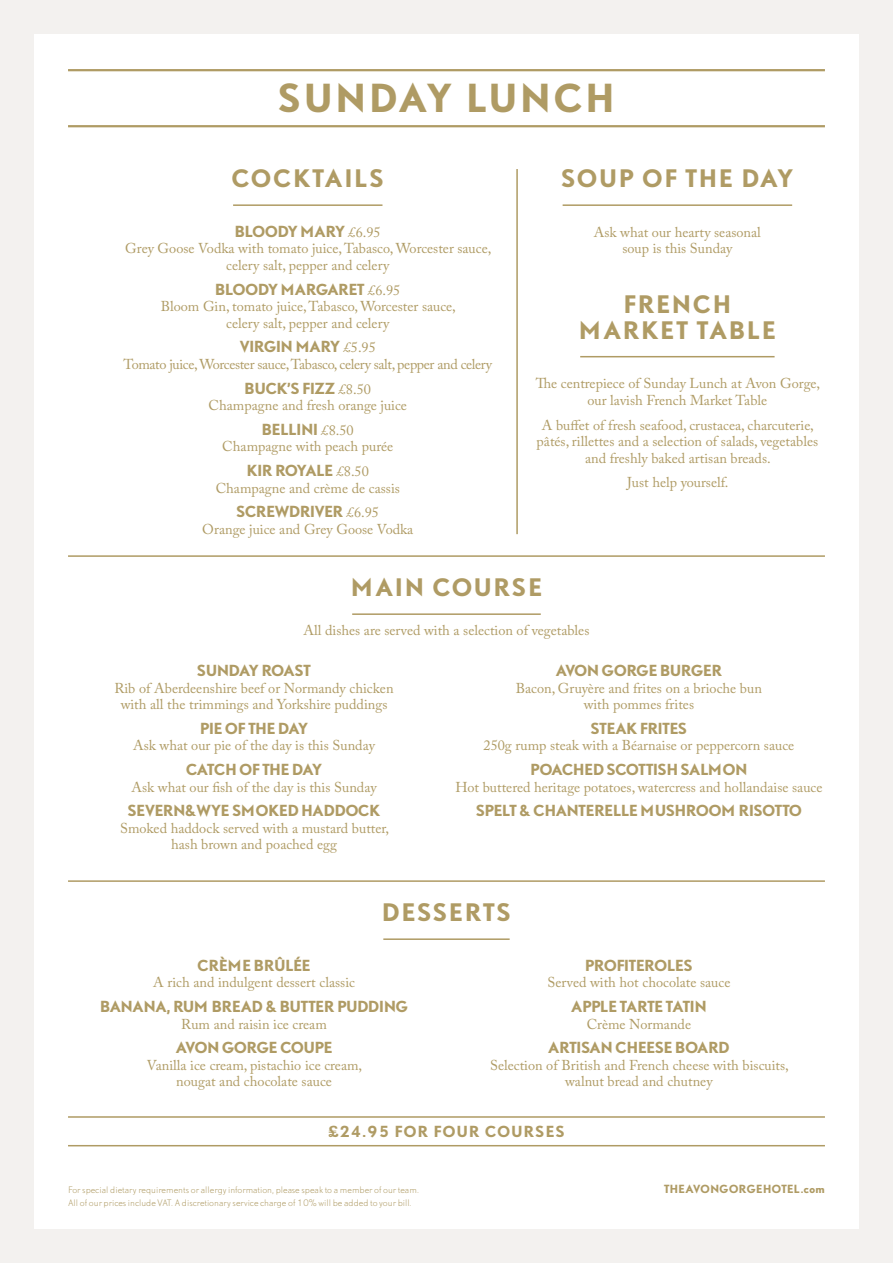
<style>
.page{position:relative;width:893px;height:1263px;background:#f3f1ef}
.page>*{position:absolute;margin:0;border:0;box-sizing:border-box;transform-origin:0 0}
.Didot_Body{font:700 36px "DTL Nobel T";letter-spacing:.1em;color:#af9b64}
.Didot_Body-2{font:700 22.5px/26.2px "DTL Nobel T";letter-spacing:.1em;color:#af9b64;text-align:center}
.Didot_Body-3{font:14.25px/16.5px "Adobe Caslon Pro";color:#af9b64;text-align:center}
.Didot_Body-4{font:700 14.25px/16.5px "DTL Nobel T";color:#af9b64;text-align:center}
.Didot_Body-5{font:14.25px/16.5px "Adobe Caslon Pro";letter-spacing:-.025em;color:#af9b64;text-align:center}
.Didot_Body-6{font:700 14.25px "DTL Nobel T";letter-spacing:.1em;color:#af9b64}
.Didot_Body-7{font:700 10.5px "DTL Nobel T";letter-spacing:.05em;color:#af9b64}
.Didot_Body-8{font:300 8.4px "DTL Nobel T";color:#af9b64}
.s1{font-family:"DTL Nobel T";font-weight:700}
.s2{font-family:"Adobe Caslon Pro";font-weight:400}
</style>
<div class="page">
<div style="left:34px;top:34px;width:825px;height:1195px;background:#fff"></div>
<hr style="left:68px;top:1116px;width:757px;height:2px;background:#af9b64">
<hr style="left:68px;top:1145px;width:757px;height:1px;background:#af9b64">
<hr style="left:233px;top:204px;width:149px;height:2px;background:#af9b64">
<hr style="left:352px;top:613px;width:189px;height:2px;background:#af9b64">
<hr style="left:383px;top:938px;width:127px;height:2px;background:#af9b64">
<hr style="left:563px;top:204px;width:229px;height:2px;background:#af9b64">
<hr style="left:580px;top:356px;width:195px;height:1px;background:#af9b64">
<hr style="left:68px;top:69px;width:757px;height:2px;background:#af9b64">
<hr style="left:68px;top:125px;width:757px;height:2px;background:#af9b64">
<hr style="left:516px;top:169px;width:2px;height:365px;background:#af9b64">
<hr style="left:68px;top:555px;width:757px;height:2px;background:#af9b64">
<hr style="left:68px;top:880px;width:757px;height:2px;background:#af9b64">
<p class="Didot_Body" style="left:279px;top:73px;width:337px">SUNDAY LUNCH</p>
<p class="Didot_Body-2" style="left:232px;top:165px;width:153px">COCKTAILS</p>
<p class="Didot_Body-3" style="left:125px;top:224px;width:367px"><span class="s1">BLOODY MARY</span> £6.95<br>Grey Goose Vodka with tomato juice, Tabasco, Worcester sauce, celery salt, pepper and celery</p>
<p class="Didot_Body-3" style="left:161px;top:281px;width:297px"><span class="s1">BLOODY MARGARET</span> £6.95<br>Bloom Gin, tomato juice, Tabasco, Worcester sauce, celery salt, pepper and celery</p>
<p class="Didot_Body-5" style="left:123px;top:339px;width:370px"><span class="s1">VIRGIN MARY</span> £5.95<br>Tomato juice, Worcester sauce, Tabasco, celery salt, pepper and celery</p>
<p class="Didot_Body-3" style="left:209px;top:380px;width:200px"><span class="s1">BUCK’S FIZZ</span> £8.50<br>Champagne and fresh orange juice</p>
<p class="Didot_Body-3" style="left:222px;top:422px;width:172px"><span class="s1">BELLINI</span> £8.50<br>Champagne with peach purée</p>
<p class="Didot_Body-3" style="left:216px;top:463px;width:186px"><span class="s1">KIR ROYALE</span> £8.50<br>Champagne and crème de cassis</p>
<p class="Didot_Body-3" style="left:202px;top:504px;width:213px"><span class="s1">SCREWDRIVER</span> £6.95<br>Orange juice and Grey Goose Vodka</p>
<p class="Didot_Body-2" style="left:561px;top:165px;width:233px">SOUP OF THE DAY</p>
<p class="Didot_Body-3" style="left:594px;top:224px;width:168px">Ask what our hearty seasonal soup is this Sunday</p>
<p class="Didot_Body-2" style="left:579px;top:290px;width:198px">FRENCH<br>MARKET TABLE</p>
<p class="Didot_Body-3" style="left:536px;top:375px;width:286px">The centrepiece of Sunday Lunch at Avon Gorge, our lavish French Market Table</p>
<p class="Didot_Body-3" style="left:537px;top:416px;width:283px">A buffet of fresh seafood, crustacea, charcuterie, pâtés, rillettes and a selection of salads, vegetables and freshly baked artisan breads.</p>
<p class="Didot_Body-3" style="left:627px;top:474px;width:103px">Just help yourself.</p>
<p class="Didot_Body-2" style="left:351px;top:574px;width:192px">MAIN COURSE</p>
<p class="Didot_Body-3" style="left:304px;top:622px;width:287px">All dishes are served with a selection of vegetables</p>
<p class="Didot_Body-3" style="left:115px;top:663px;width:281px"><span class="s1">SUNDAY ROAST<br></span>Rib of Aberdeenshire beef or Normandy chicken with all the trimmings and Yorkshire puddings</p>
<p class="Didot_Body-3" style="left:133px;top:721px;width:243px"><span class="s1">PIE OF THE DAY<br></span>Ask what our pie of the day is this Sunday</p>
<p class="Didot_Body-3" style="left:132px;top:762px;width:247px"><span class="s1">CATCH OF THE DAY<br></span>Ask what our fish of the day is this Sunday</p>
<p class="Didot_Body-3" style="left:120px;top:803px;width:271px"><span class="s1">SEVERN&amp;WYE SMOKED HADDOCK<br></span>Smoked haddock served with a mustard butter, hash brown and poached egg</p>
<p class="Didot_Body-3" style="left:516px;top:663px;width:248px"><span class="s1">AVON GORGE BURGER<br></span>Bacon, Gruyère and frites on a brioche bun with pommes frites</p>
<p class="Didot_Body-3" style="left:484px;top:721px;width:312px"><span class="s1">STEAK FRITES<br></span>250g rump steak with a Béarnaise or peppercorn sauce</p>
<p class="Didot_Body-3" style="left:455px;top:762px;width:369px"><span class="s1">POACHED SCOTTISH SALMON<br></span>Hot buttered heritage potatoes, watercress and hollandaise sauce</p>
<p class="Didot_Body-4" style="left:476px;top:802px;width:327px">SPELT &amp; CHANTERELLE MUSHROOM RISOTTO</p>
<p class="Didot_Body-2" style="left:382px;top:899px;width:130px">DESSERTS</p>
<p class="Didot_Body-3" style="left:153px;top:958px;width:203px"><span class="s1">CRÈME BRÛLÉE<br></span>A rich and indulgent dessert classic</p>
<p class="Didot_Body-4" style="left:100px;top:998px;width:309px">BANANA, RUM BREAD &amp; BUTTER PUDDING<br><span class="s2">Rum and raisin ice cream</span></p>
<p class="Didot_Body-3" style="left:147px;top:1040px;width:217px"><span class="s1">AVON GORGE COUPE<br></span>Vanilla ice cream, pistachio ice cream, nougat and chocolate sauce</p>
<p class="Didot_Body-3" style="left:547px;top:958px;width:184px"><span class="s1">PROFITEROLES<br></span>Served with hot chocolate sauce</p>
<p class="Didot_Body-4" style="left:571px;top:998px;width:137px">APPLE TARTE TATIN<br><span class="s2">Crème Normande</span></p>
<p class="Didot_Body-3" style="left:490px;top:1040px;width:300px"><span class="s1">ARTISAN CHEESE BOARD<br></span>Selection of British and French cheese with biscuits, walnut bread and chutney</p>
<p class="Didot_Body-6" style="left:328px;top:1121px;width:238px">£24.95 FOR FOUR COURSES</p>
<p class="Didot_Body-8" style="left:68px;top:1184px;width:352px">For special dietary requirements or allergy information, please speak to a member of our team.</p>
<p class="Didot_Body-7" style="left:664px;top:1181px;width:162px">THEAVONGORGEHOTEL.com</p>
<p class="Didot_Body-8" style="left:68px;top:1197px;width:345px">All of our prices include VAT. A discretionary service charge of 10% will be added to your bill.</p>
</div>
